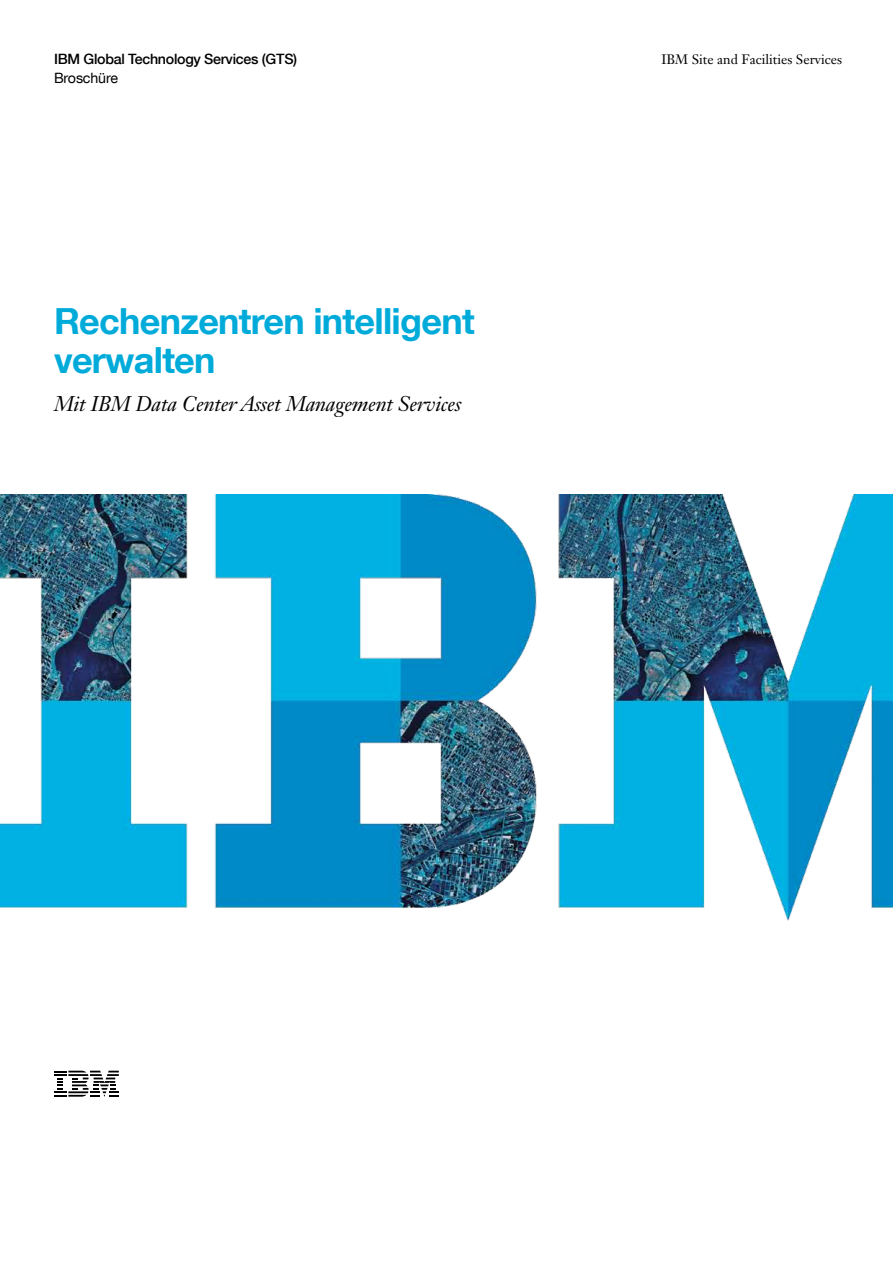
<style>
.page{position:relative;width:893px;height:1263px;background:#fff}
.page>*{position:absolute;margin:0;border:0;box-sizing:border-box;transform-origin:0 0}
.t1{font:700 36px/39px "Helvetica Neue LT Com";letter-spacing:-.02em;color:#00abda}
.t2{font:italic 21px "Janson Text LT Std";letter-spacing:-.01em;color:#000}
.t3{font:500 14.25px "Helvetica Neue LT Com";letter-spacing:-.02em;color:#000}
.t4{font:14.25px "Helvetica Neue LT Com";letter-spacing:-.01em;color:#000}
.t5{font:13.5px "Janson Text LT Std";color:#000}
</style>
<div class="page">
<svg style="left:54px;top:1071px;width:65px;height:26px"></svg>
<img style="left:0;top:494px;width:893px;height:426px">
<p class="t3" style="left:54px;top:51px;width:245px">IBM Global Technology Services (GTS)</p>
<p class="t5" style="left:661px;top:51px;width:182px">IBM Site and Facilities Services</p>
<p class="t4" style="left:54px;top:69px;width:66px">Broschüre</p>
<h1 class="t1" style="left:54px;top:301px;width:422px">Rechenzentren intelligent verwalten</h1>
<p class="t2" style="left:54px;top:391px;width:409px">Mit IBM Data Center Asset Management Services</p>
</div>
